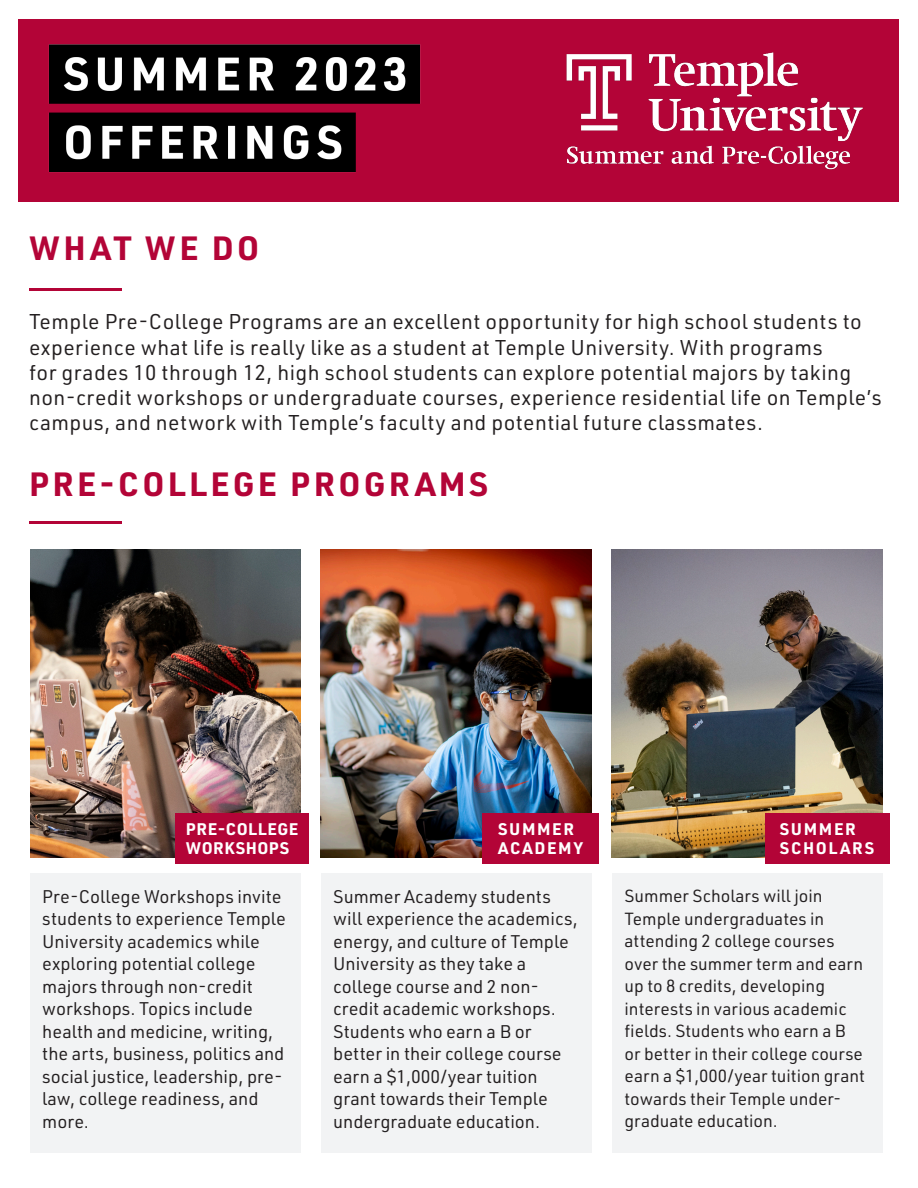
<style>
.page{position:relative;width:918px;height:1188px;background:#fff}
.page>*{position:absolute;margin:0;border:0;box-sizing:border-box;transform-origin:0 0}
.t1{font:700 33px "URWDIN";letter-spacing:.1em;color:#b30437}
.t2{font:21px/25.2px "URWDIN";letter-spacing:.02em;color:#231f20}
.t3{font:18px/22.5px "URWDIN";color:#231f20}
.t4{font:17.25px/22.5px "URWDIN";color:#231f20}
.t5{font:700 16.5px "URWDIN";letter-spacing:.1em;color:#fff}
.t6{font:700 16.5px "URWDIN";letter-spacing:.03em;color:#fff}
</style>
<div class="page">
<div style="left:19px;top:19px;width:880px;height:183px;background:#b30437"></div>
<img style="left:566px;top:52px;width:297px;height:118px">
<img style="left:30px;top:550px;width:271px;height:308px">
<img style="left:321px;top:550px;width:271px;height:308px">
<div style="left:30px;top:873px;width:271px;height:280px;background:#f2f3f4"></div>
<img style="left:612px;top:550px;width:270px;height:308px">
<img style="left:48px;top:44px;width:373px;height:129px">
<div style="left:175px;top:813px;width:134px;height:51px;background:#b30437"></div>
<div style="left:483px;top:813px;width:116px;height:51px;background:#b30437"></div>
<div style="left:765px;top:813px;width:125px;height:51px;background:#b30437"></div>
<hr style="left:29px;top:288px;width:92px;height:2px;background:#b30437">
<hr style="left:29px;top:521px;width:92px;height:2px;background:#b30437">
<div style="left:321px;top:873px;width:271px;height:280px;background:#f2f3f4"></div>
<div style="left:612px;top:873px;width:271px;height:280px;background:#f2f3f4"></div>
<p class="t1" style="left:29px;top:226px;width:232px">WHAT WE DO</p>
<p class="t2" style="left:29px;top:309px;width:834px">Temple Pre-College Programs are an excellent opportunity for high school students to</p>
<p class="t2" style="left:29px;top:334px;width:854px">experience what life is really like as a student at Temple University. With programs<br>for grades 10 through 12, high school students can explore potential majors by taking non-credit workshops or undergraduate courses, experience residential life on Temple’s campus, and network with Temple’s faculty and potential future classmates.</p>
<p class="t1" style="left:29px;top:462px;width:461px">PRE-COLLEGE PROGRAMS</p>
<p class="t6" style="left:186px;top:817px;width:114px">PRE-COLLEGE</p>
<p class="t6" style="left:186px;top:837px;width:105px">WORKSHOPS</p>
<p class="t5" style="left:498px;top:817px;width:78px">SUMMER</p>
<p class="t5" style="left:498px;top:837px;width:86px">ACADEMY</p>
<p class="t3" style="left:42px;top:885px;width:245px">Pre-College Workshops invite students to experience Temple<br>University academics while exploring potential college majors through non-credit workshops. Topics include health and medicine, writing, the arts, business, politics and social justice, leadership, pre&shy;law, college readiness, and more.</p>
<p class="t3" style="left:333px;top:885px;width:246px">Summer Academy students will experience the academics,</p>
<p class="t3" style="left:333px;top:930px;width:237px">energy, and culture of Temple<br>University as they take a</p>
<p class="t3" style="left:333px;top:975px;width:224px">college course and 2 non&shy;credit academic workshops.<br>Students who earn a B or</p>
<p class="t3" style="left:333px;top:1042px;width:230px">better in their college course earn a $1,000/year tuition grant towards their Temple undergraduate education.</p>
<p class="t5" style="left:780px;top:817px;width:78px">SUMMER</p>
<p class="t5" style="left:780px;top:837px;width:96px">SCHOLARS</p>
<p class="t4" style="left:625px;top:885px;width:200px">Summer Scholars will join</p>
<p class="t4" style="left:625px;top:907px;width:201px">Temple undergraduates in</p>
<p class="t4" style="left:625px;top:930px;width:242px">attending 2 college courses over the summer term and earn up to 8 credits, developing interests in various academic fields. Students who earn a B or better in their college course earn a $1,000/year tuition grant towards their Temple under&shy;graduate education.</p>
</div>
